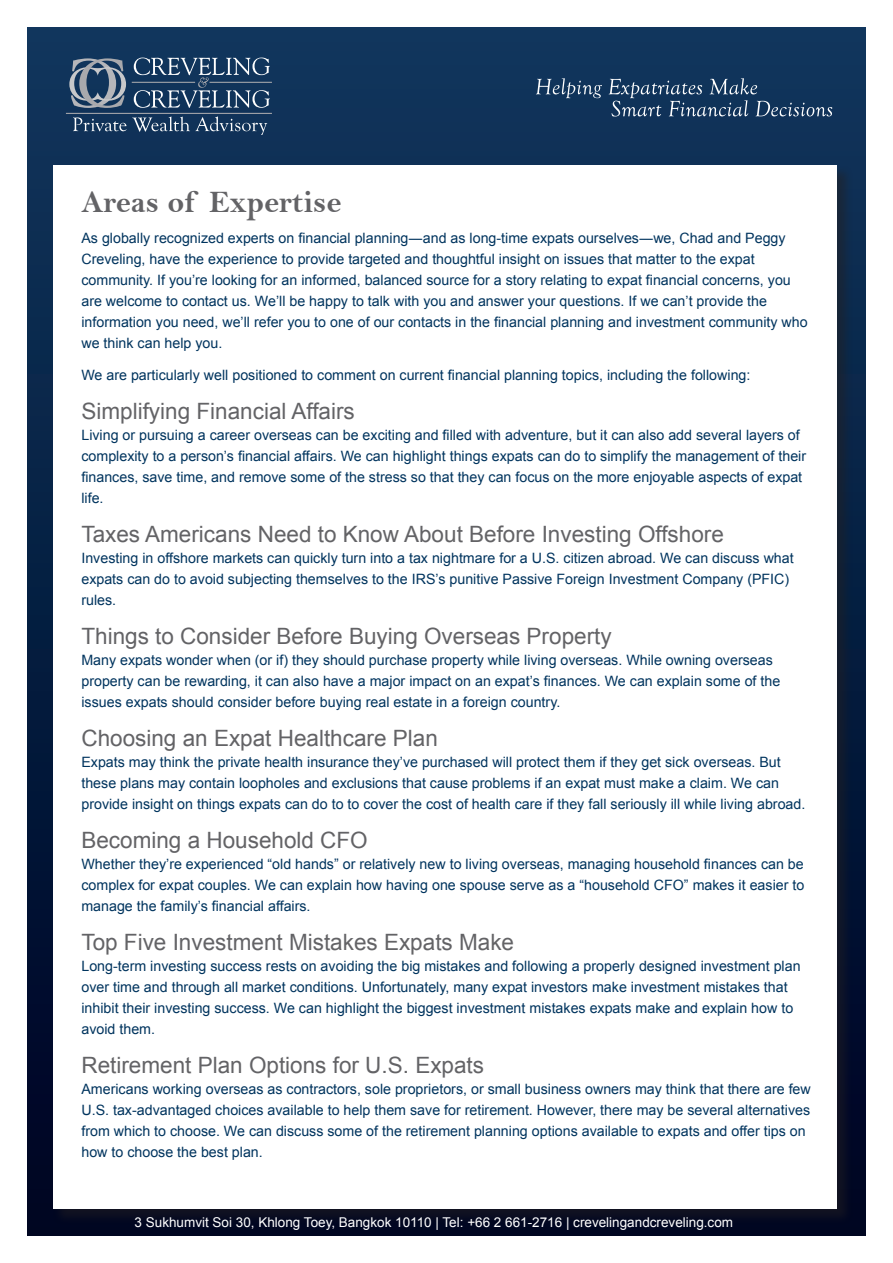
<style>
.page{position:relative;width:893px;height:1263px;background:#fff}
.page>*{position:absolute;margin:0;border:0;box-sizing:border-box;transform-origin:0 0}
.t1{font:31.5px "Bell MT Bold";color:#636366}
.t2{font:22.5px "Arial";color:#636366}
.t3{font:14.25px/21px "Arial";color:#00345e}
.t4{font:13.5px "Arial";color:#fff}
</style>
<div class="page">
<div style="left:27px;top:27px;width:839px;height:1209px;background:linear-gradient(to bottom,#0f375d,#000322)"></div>
<div style="left:53px;top:165px;width:800px;height:1060px;background:#231f20;opacity:.5"></div>
<div style="left:54px;top:166px;width:783px;height:1043px;background:#fff"></div>
<svg style="left:69px;top:58px;width:57px;height:50px;background:#5d7087"></svg>
<hr style="left:132px;top:82px;width:63px;height:1px;background:#a8a9ad">
<hr style="left:210px;top:82px;width:62px;height:1px;background:#a8a9ad">
<hr style="left:66px;top:113px;width:206px;height:1px;background:#a8a9ad">
<svg style="left:134px;top:57px;width:136px;height:51px;background:#3a5777"></svg>
<svg style="left:73px;top:116px;width:194px;height:19px;background:#324f70"></svg>
<svg style="left:536px;top:78px;width:66px;height:20px"></svg>
<svg style="left:609px;top:78px;width:223px;height:38px;background:#2d4c6e"></svg>
<p class="t1" style="left:81px;top:183px;width:261px">Areas of Expertise</p>
<p class="t3" style="left:81px;top:228px;width:728px">As globally recognized experts on financial planning―and as long-time expats ourselves―we, Chad and Peggy Creveling, have the experience to provide targeted and thoughtful insight on issues that matter to the expat community. If you’re looking for an informed, balanced source for a story relating to expat financial concerns, you are welcome to contact us. We’ll be happy to talk with you and answer your questions. If we can’t provide the information you need, we’ll refer you to one of our contacts in the financial planning and investment community who we think can help you.</p>
<p class="t3" style="left:81px;top:365px;width:670px">We are particularly well positioned to comment on current financial planning topics, including the following:</p>
<p class="t2" style="left:81px;top:396px;width:275px">Simplifying Financial Affairs</p>
<p class="t3" style="left:81px;top:425px;width:726px">Living or pursuing a career overseas can be exciting and filled with adventure, but it can also add several layers of complexity to a person’s financial affairs. We can highlight things expats can do to simplify the management of their finances, save time, and remove some of the stress so that they can focus on the more enjoyable aspects of expat life.</p>
<p class="t2" style="left:81px;top:519px;width:644px">Taxes Americans Need to Know About Before Investing Offshore</p>
<p class="t3" style="left:81px;top:548px;width:714px">Investing in offshore markets can quickly turn into a tax nightmare for a U.S. citizen abroad. We can discuss what expats can do to avoid subjecting themselves to the IRS’s punitive Passive Foreign Investment Company (PFIC) rules.</p>
<p class="t2" style="left:81px;top:621px;width:532px">Things to Consider Before Buying Overseas Property</p>
<p class="t3" style="left:81px;top:650px;width:700px">Many expats wonder when (or if) they should purchase property while living overseas. While owning overseas property can be rewarding, it can also have a major impact on an expat’s finances. We can explain some of the issues expats should consider before buying real estate in a foreign country.</p>
<p class="t2" style="left:81px;top:723px;width:358px">Choosing an Expat Healthcare Plan</p>
<p class="t3" style="left:81px;top:752px;width:725px">Expats may think the private health insurance they’ve purchased will protect them if they get sick overseas. But these plans may contain loopholes and exclusions that cause problems if an expat must make a claim. We can provide insight on things expats can do to to cover the cost of health care if they fall seriously ill while living abroad.</p>
<p class="t2" style="left:81px;top:825px;width:288px">Becoming a Household CFO</p>
<p class="t3" style="left:81px;top:854px;width:724px;text-align:justify">Whether they’re experienced “old hands” or relatively new to living overseas, managing household finances can be complex for expat couples. We can explain how having one spouse serve as a “household CFO” makes it easier to manage the family’s financial affairs.</p>
<p class="t2" style="left:81px;top:927px;width:434px">Top Five Investment Mistakes Expats Make</p>
<p class="t3" style="left:81px;top:956px;width:721px">Long-term investing success rests on avoiding the big mistakes and following a properly designed investment plan over time and through all market conditions. Unfortunately, many expat investors make investment mistakes that inhibit their investing success. We can highlight the biggest investment mistakes expats make and explain how to avoid them.</p>
<p class="t2" style="left:81px;top:1050px;width:404px">Retirement Plan Options for U.S. Expats</p>
<p class="t3" style="left:81px;top:1079px;width:731px">Americans working overseas as contractors, sole proprietors, or small business owners may think that there are few U.S. tax-advantaged choices available to help them save for retirement. However, there may be several alternatives from which to choose. We can discuss some of the retirement planning options available to expats and offer tips on how to choose the best plan.</p>
<p class="t4" style="left:135px;top:1213px;width:600px">3 Sukhumvit Soi 30, Khlong Toey, Bangkok 10110 | Tel: +66 2 661-2716 | crevelingandcreveling.com</p>
</div>
